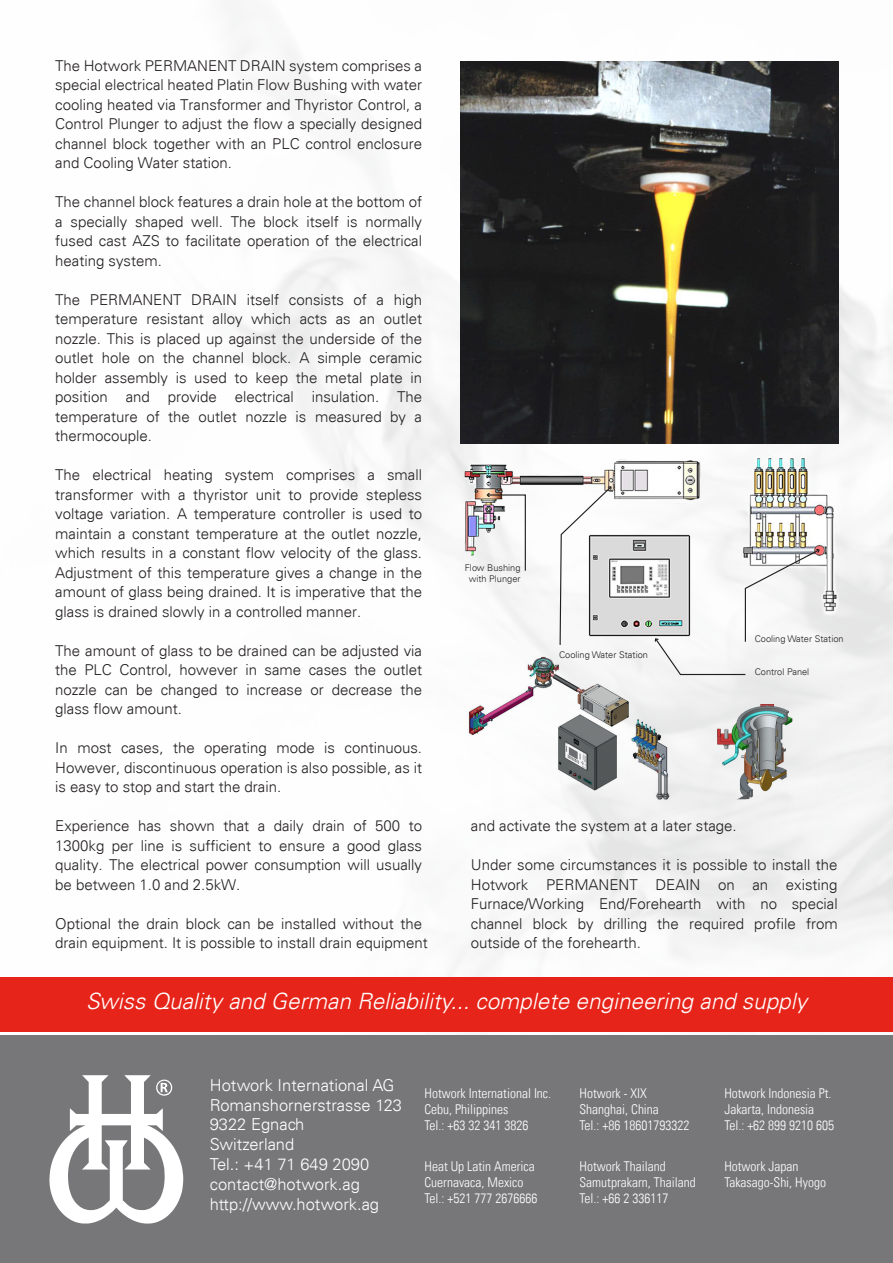
<style>
.page{position:relative;width:893px;height:1263px;background:#fff}
.page>*{position:absolute;margin:0;border:0;box-sizing:border-box;transform-origin:0 0}
.t1{font:italic 300 22.5px "Univers LT";color:#fff}
.t2{font:300 16.5px/19.8px "Univers LT";color:#fff}
.t3{font:300 15px/19.5px "Univers";color:#231f20;text-align:justify}
.t4{font:300 condensed 13.5px/16.2px "Univers LT";color:#fff}
.t5{font:300 9.3px/11.1px "Univers LT";color:#231f20;text-align:center}
</style>
<div class="page">
<img style="left:0;top:4px;width:893px;height:1031px">
<div style="left:0;top:1035px;width:893px;height:228px;background:#77777a"></div>
<svg style="left:49px;top:1075px;width:134px;height:149px"></svg>
<div style="left:0;top:978px;width:893px;height:54px;background:#e72419"></div>
<img style="left:428px;top:434px;width:465px;height:284px">
<svg style="left:486px;top:493px;width:40px;height:79px"></svg>
<svg style="left:559px;top:486px;width:53px;height:160px"></svg>
<svg style="left:654px;top:549px;width:166px;height:127px"></svg>
<img style="left:467px;top:651px;width:208px;height:152px">
<img style="left:461px;top:61px;width:378px;height:383px">
<img style="left:705px;top:697px;width:112px;height:102px">
<p class="t3" style="left:55px;top:56px;width:368px">The Hotwork PERMANENT DRAIN system comprises a special electrical heated Platin Flow Bushing with water cooling heated via Transformer and Thyristor Control, a Control Plunger to adjust the flow a specially designed channel block together with an PLC control enclosure and Cooling Water station.</p>
<p class="t3" style="left:55px;top:192px;width:368px">The channel block features a drain hole at the bottom of a specially shaped well. The block itself is normally fused cast AZS to facilitate operation of the electrical heating system.</p>
<p class="t3" style="left:55px;top:290px;width:368px">The PERMANENT DRAIN itself consists of a high temperature resistant alloy which acts as an outlet nozzle. This is placed up against the underside of the outlet hole on the channel block. A simple ceramic holder assembly is used to keep the metal plate in position and provide electrical insulation. The temperature of the outlet nozzle is measured by a thermocouple.</p>
<p class="t3" style="left:55px;top:465px;width:368px">The electrical heating system comprises a small transformer with a thyristor unit to provide stepless voltage variation. A temperature controller is used to maintain a constant temperature at the outlet nozzle, which results in a constant flow velocity of the glass.<br>Adjustment of this temperature gives a change in the amount of glass being drained. It is imperative that the glass is drained slowly in a controlled manner.</p>
<p class="t3" style="left:55px;top:641px;width:368px">The amount of glass to be drained can be adjusted via the PLC Control, however in same cases the outlet nozzle can be changed to increase or decrease the glass flow amount.</p>
<p class="t3" style="left:55px;top:738px;width:368px">In most cases, the operating mode is continuous.<br>However, discontinuous operation is also possible, as it is easy to stop and start the drain.</p>
<p class="t3" style="left:55px;top:816px;width:368px">Experience has shown that a daily drain of 500 to 1300kg per line is sufficient to ensure a good glass quality. The electrical power consumption will usually be between 1.0 and 2.5kW.</p>
<p class="t3" style="left:55px;top:914px;width:374px">Optional the drain block can be installed without the drain equipment. It is possible to install drain equipment</p>
<p class="t5" style="left:465px;top:562px;width:57px">Flow Bushing with Plunger</p>
<p class="t5" style="left:559px;top:649px;width:90px">Cooling Water Station</p>
<p class="t5" style="left:755px;top:633px;width:90px">Cooling Water Station</p>
<p class="t5" style="left:755px;top:666px;width:56px">Control Panel</p>
<p class="t3" style="left:471px;top:816px;width:267px">and activate the system at a later stage.</p>
<p class="t3" style="left:471px;top:855px;width:368px">Under some circumstances it is possible to install the Hotwork PERMANENT DEAIN on an existing Furnace/Working End/Forehearth with no special channel block by drilling the required profile from outside of the forehearth.</p>
<h1 class="t1" style="left:86px;top:988px;width:722px">Swiss Quality and German Reliability... complete engineering and supply</h1>
<p class="t2" style="left:210px;top:1075px;width:194px">Hotwork International AG<br>Romanshornerstrasse 123<br>9322 Egnach<br>Switzerland<br>Tel.: +41 71 649 2090 contact@hotwork.ag http://www.hotwork.ag</p>
<p class="t4" style="left:424px;top:1085px;width:128px">Hotwork International Inc.<br>Cebu, Philippines<br>Tel.: +63 32 341 3826</p>
<p class="t4" style="left:424px;top:1158px;width:114px">Heat Up Latin America<br>Cuernavaca, Mexico<br>Tel.: +521 777 2676666</p>
<p class="t4" style="left:579px;top:1085px;width:111px">Hotwork - XIX<br>Shanghai, China<br>Tel.: +86 18601793322</p>
<p class="t4" style="left:579px;top:1158px;width:118px">Hotwork Thailand<br>Samutprakarn, Thailand<br>Tel.: +66 2 336117</p>
<p class="t4" style="left:724px;top:1158px;width:103px">Hotwork Japan<br>Takasago-Shi, Hyogo</p>
<p class="t4" style="left:724px;top:1085px;width:111px">Hotwork Indonesia Pt.<br>Jakarta, Indonesia<br>Tel.: +62 899 9210 605</p>
</div>
